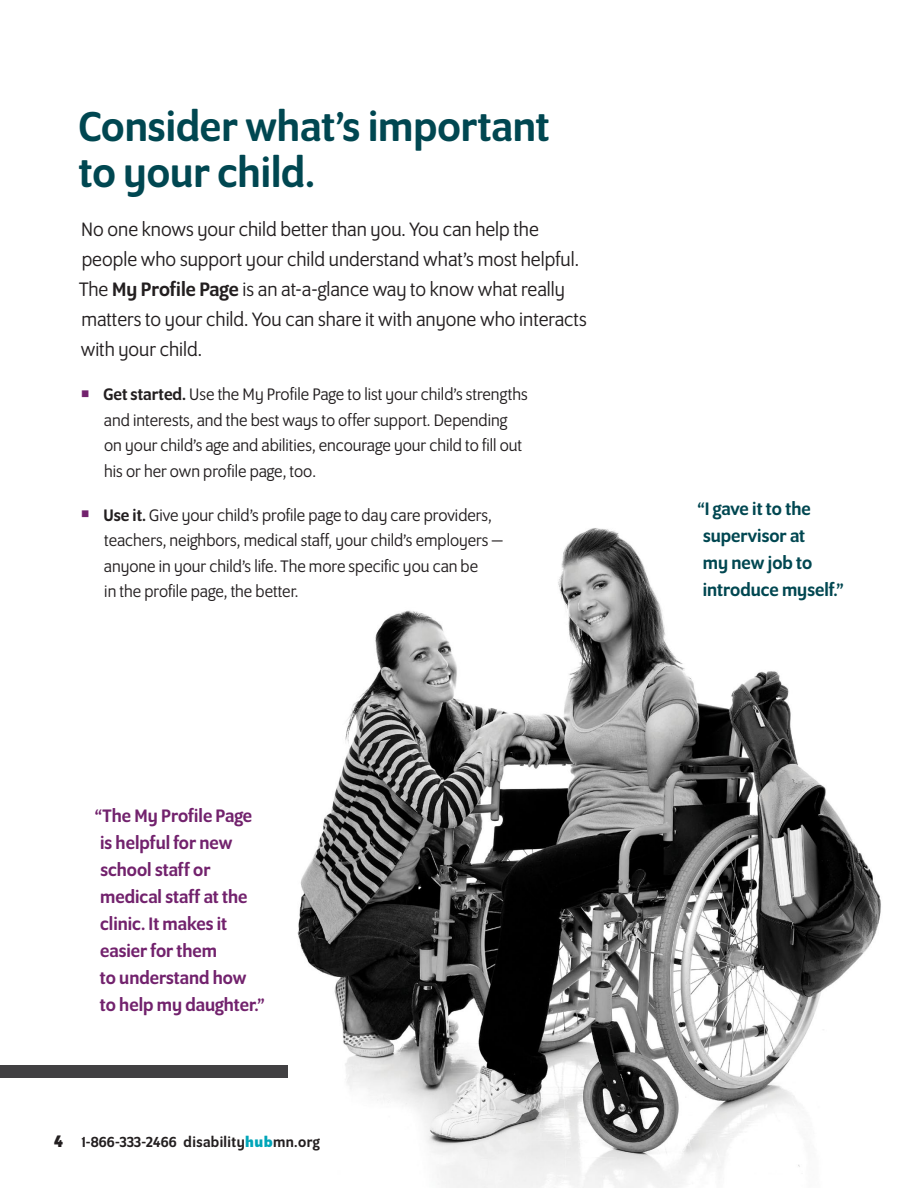
<style>
.page{position:relative;width:918px;height:1188px;background:#fff}
.page>*{position:absolute;margin:0;border:0;box-sizing:border-box;transform-origin:0 0}
._1_DHUBMN_--_Headlin{font:500 45px/46.5px "Program OT";color:#004751}
._2_DHUBMN--Large_par{font:21px/30px "Program OT";color:#231f20}
._5_DHUBMN--Quotes{font:500 19.5px/27px "Program OT";color:#72226d}
._5_DHUBMN--Quotes-2{font:500 19.5px/27px "Program OT";color:#004751}
._4_DHUBMN--Medium_bo{font:18px/25.5px "Program OT";color:#231f20}
.t1{font:700 18px "Program OT";color:#231f20}
.t2{font:500 15.75px "Program OT";letter-spacing:.025em;color:#231f20}
.s1{font-weight:500}
.s2{color:#72226d}
.s3{font-weight:700;color:#00a5b8}
</style>
<div class="page">
<img style="left:287px;top:528px;width:594px;height:660px">
<div style="left:0;top:1065px;width:287px;height:13px;background:#414042"></div>
<p class="_1_DHUBMN_--_Headlin" style="left:79px;top:102px;width:472px">Consider what’s important to your child.</p>
<p class="_2_DHUBMN--Large_par" style="left:79px;top:215px;width:509px">No one knows your child better than you. You can help the people who support your child understand what’s most helpful.<br>The <span class="s1">My Profile Page</span> is an at-a-glance way to know what really matters to your child. You can share it with anyone who interacts with your child.</p>
<p class="_4_DHUBMN--Medium_bo" style="left:104px;top:382px;width:425px;text-indent:-24px"><span class="s2">▪</span> <span class="s1">Get started.</span> Use the My Profile Page to list your child’s strengths and interests, and the best ways to offer support. Depending on your child’s age and abilities, encourage your child to fill out his or her own profile page, too.</p>
<p class="_4_DHUBMN--Medium_bo" style="left:104px;top:502px;width:400px;text-indent:-24px"><span class="s2">▪</span> <span class="s1">Use it.</span> Give your child’s profile page to day care providers, teachers, neighbors, medical staff, your child’s employers — anyone in your child’s life. The more specific you can be<br>in the profile page, the better.</p>
<p class="_5_DHUBMN--Quotes" style="left:95px;top:802px;width:171px">“The My Profile Page is helpful for new school staff or medical staff at the clinic. It makes it easier for them<br>to understand how<br>to help my daughter.”</p>
<p class="t1" style="left:54px;top:1131px;width:10px">4</p>
<p class="t2" style="left:82px;top:1133px;width:240px">1-866-333-2466 disability<span class="s3">hub</span>mn.org</p>
<p class="_5_DHUBMN--Quotes-2" style="left:697px;top:495px;width:148px">“I gave it to the supervisor at<br>my new job to introduce myself.”</p>
</div>
